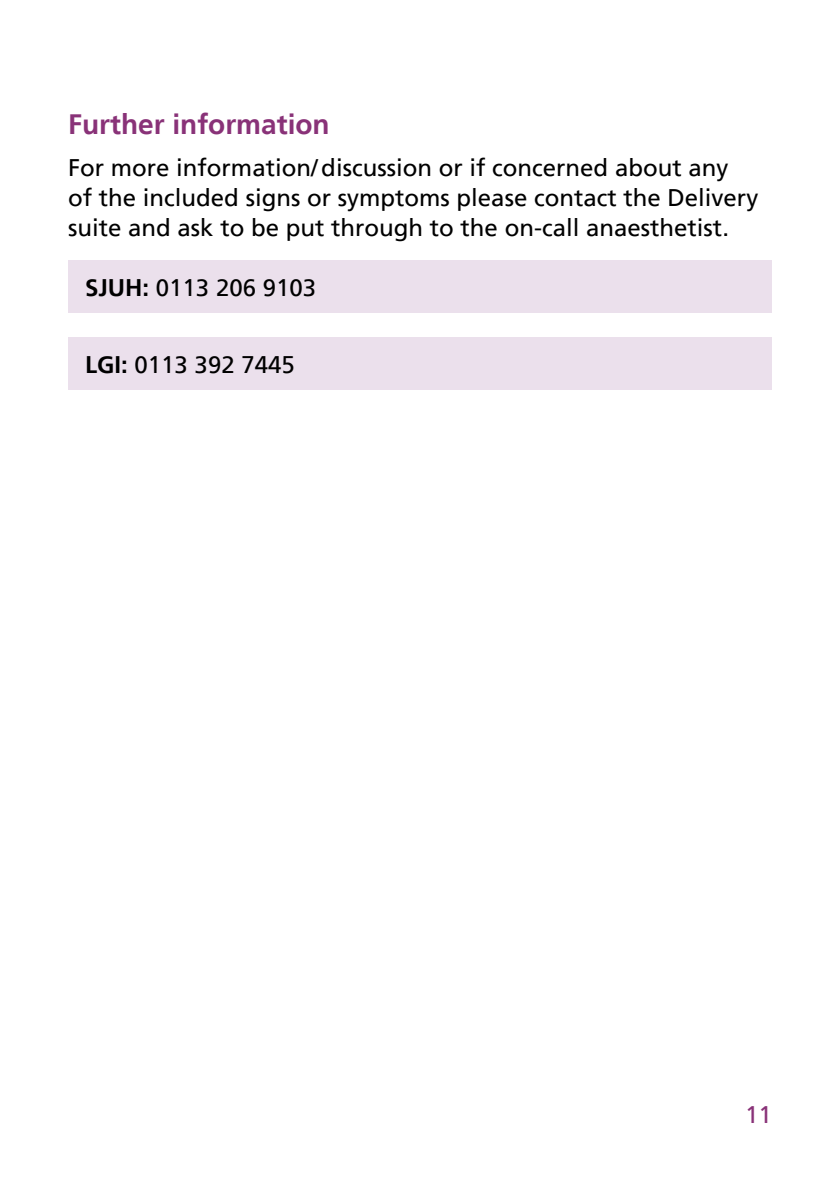
<style>
.page{position:relative;width:840px;height:1191px;background:#fff}
.page>*{position:absolute;margin:0;border:0;box-sizing:border-box;transform-origin:0 0}
.t1{font:700 28px "Frutiger LT";color:#893278}
.t2{font:24px/30px "Frutiger LT";color:#000}
.t3{font:24px "Frutiger LT";color:#893278}
.s1{font-weight:700}
</style>
<div class="page">
<div style="left:68px;top:261px;width:703px;height:52px;background:#ebe0ec"></div>
<div style="left:68px;top:338px;width:703px;height:52px;background:#ebe0ec"></div>
<p class="t1" style="left:68px;top:108px;width:263px">Further information</p>
<p class="t2" style="left:68px;top:153px;width:691px">For more information/ discussion or if concerned about any of the included signs or symptoms please contact the Delivery suite and ask to be put through to the on-call anaesthetist.</p>
<p class="t2" style="left:85px;top:273px;width:232px"><span class="s1">SJUH:</span> 0113 206 9103</p>
<p class="t2" style="left:85px;top:350px;width:211px"><span class="s1">LGI:</span> 0113 392 7445</p>
<p class="t3" style="left:744px;top:1101px;width:28px">11</p>
</div>
